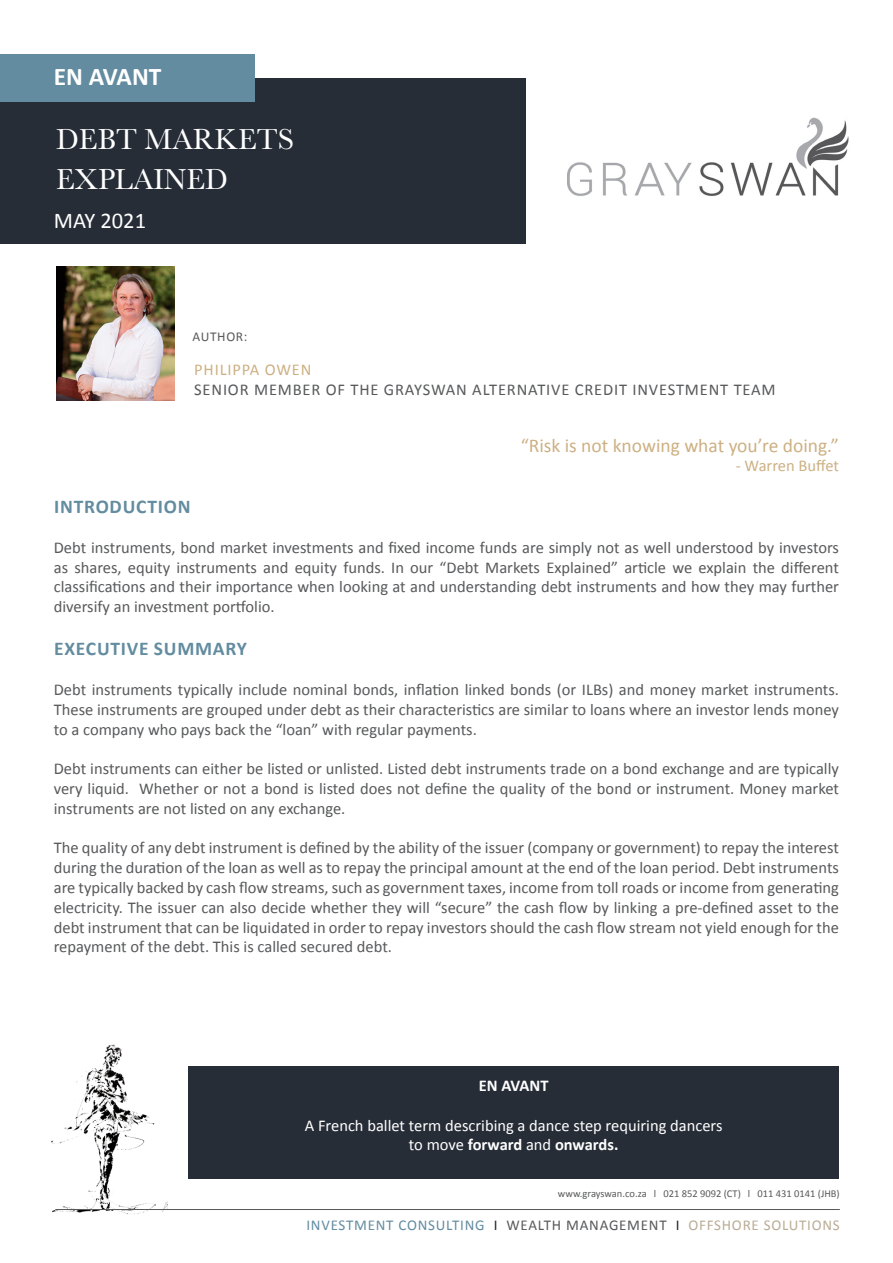
<style>
.page{position:relative;width:893px;height:1263px;background:#fff}
.page>*{position:absolute;margin:0;border:0;box-sizing:border-box;transform-origin:0 0}
.t1{font:30px/40.5px "Baskerville";color:#fff}
.t2{font:700 25.5px "Calibri";color:#fff}
.t3{font:22.5px "Calibri";color:#fff}
.t4{font:19.5px "Calibri";color:#cdb083}
.t5{font:700 19.5px "Calibri";letter-spacing:.04em;color:#638ca0}
.t6{font:16.5px/19.8px "Calibri";color:#58595b;text-align:justify}
.t7{font:16.5px "Calibri";letter-spacing:.05em;color:#58595b}
.t8{font:16.5px "Calibri";color:#fff}
.t9{font:700 16.5px "Calibri";color:#fff}
.t10{font:16.5px "Calibri";color:#cdb083}
.t11{font:16.5px "Calibri";letter-spacing:.05em;color:#cdb083}
.t12{font:15px "Calibri";letter-spacing:.05em;color:#638ca0}
.t13{font:13.5px "Calibri";letter-spacing:.05em;color:#58595b}
.t14{font:10.5px "Calibri";color:#58595b}
.s1{font-weight:400}
.s2{color:#231f20}
.s3{color:#58595b}
.s4{color:#baac96}
</style>
<div class="page">
<div style="left:0;top:78px;width:526px;height:165px;background:#272d37"></div>
<div style="left:0;top:54px;width:254px;height:48px;background:#638ca0"></div>
<img style="left:568px;top:117px;width:281px;height:79px">
<img style="left:51px;top:1044px;width:117px;height:170px">
<hr style="left:55px;top:1209px;width:785px;height:1px;background:#58595b">
<div style="left:188px;top:1066px;width:651px;height:113px;background:#272d37"></div>
<img style="left:56px;top:266px;width:119px;height:135px">
<h2 class="t2" style="left:54px;top:60px;width:109px">EN AVANT</h2>
<h1 class="t1" style="left:56px;top:119px;width:239px">DEBT MARKETS<br>EXPLAINED</h1>
<h3 class="t3" style="left:54px;top:206px;width:94px">MAY 2021</h3>
<p class="t13" style="left:192px;top:328px;width:57px">AUTHOR:</p>
<p class="t11" style="left:194px;top:359px;width:119px">PHILIPPA OWEN</p>
<p class="t7" style="left:194px;top:379px;width:583px">SENIOR MEMBER OF THE GRAYSWAN ALTERNATIVE CREDIT INVESTMENT TEAM</p>
<p class="t4" style="left:521px;top:433px;width:320px">“Risk is not knowing what you’re doing.”</p>
<p class="t10" style="left:736px;top:456px;width:105px">- Warren Buffet</p>
<p class="t5" style="left:54px;top:495px;width:138px">INTRODUCTION</p>
<p class="t6" style="left:54px;top:537px;width:787px">Debt instruments, bond market investments and fixed income funds are simply not as well understood by investors as shares, equity instruments and equity funds. In our “Debt Markets Explained” article we explain the different classifications and their importance when looking at and understanding debt instruments and how they may further diversify an investment portfolio.</p>
<p class="t5" style="left:54px;top:637px;width:194px">EXECUTIVE SUMMARY</p>
<p class="t6" style="left:54px;top:679px;width:787px">Debt instruments typically include nominal bonds, inflation linked bonds (or ILBs) and money market instruments.<br>These instruments are grouped under debt as their characteristics are similar to loans where an investor lends money to a company who pays back the “loan” with regular payments.</p>
<p class="t6" style="left:54px;top:758px;width:787px">Debt instruments can either be listed or unlisted. Listed debt instruments trade on a bond exchange and are typically very liquid. Whether or not a bond is listed does not define the quality of the bond or instrument. Money market instruments are not listed on any exchange.</p>
<p class="t6" style="left:54px;top:837px;width:787px">The quality of any debt instrument is defined by the ability of the issuer (company or government) to repay the interest during the duration of the loan as well as to repay the principal amount at the end of the loan period. Debt instruments are typically backed by cash flow streams, such as government taxes, income from toll roads or income from generating electricity. The issuer can also decide whether they will “secure” the cash flow by linking a pre-defined asset to the debt instrument that can be liquidated in order to repay investors should the cash flow stream not yield enough for the repayment of the debt. This is called secured debt.</p>
<p class="t9" style="left:479px;top:1075px;width:71px">EN AVANT</p>
<p class="t8" style="left:305px;top:1115px;width:419px">A French ballet term describing a dance step requiring dancers</p>
<p class="t9" style="left:409px;top:1135px;width:211px"><span class="s1">to move</span> forward <span class="s1">and</span> onwards.</p>
<p class="t14" style="left:558px;top:1187px;width:283px">www.grayswan.co.za l 021 852 9092 (CT) l 011 431 0141 (JHB)</p>
<p class="t12" style="left:306px;top:1215px;width:535px">INVESTMENT CONSULTING <span class="s2">I</span> <span class="s3">WEALTH MANAGEMENT</span> <span class="s2">I</span> <span class="s4">OFFSHORE SOLUTIONS</span></p>
</div>
